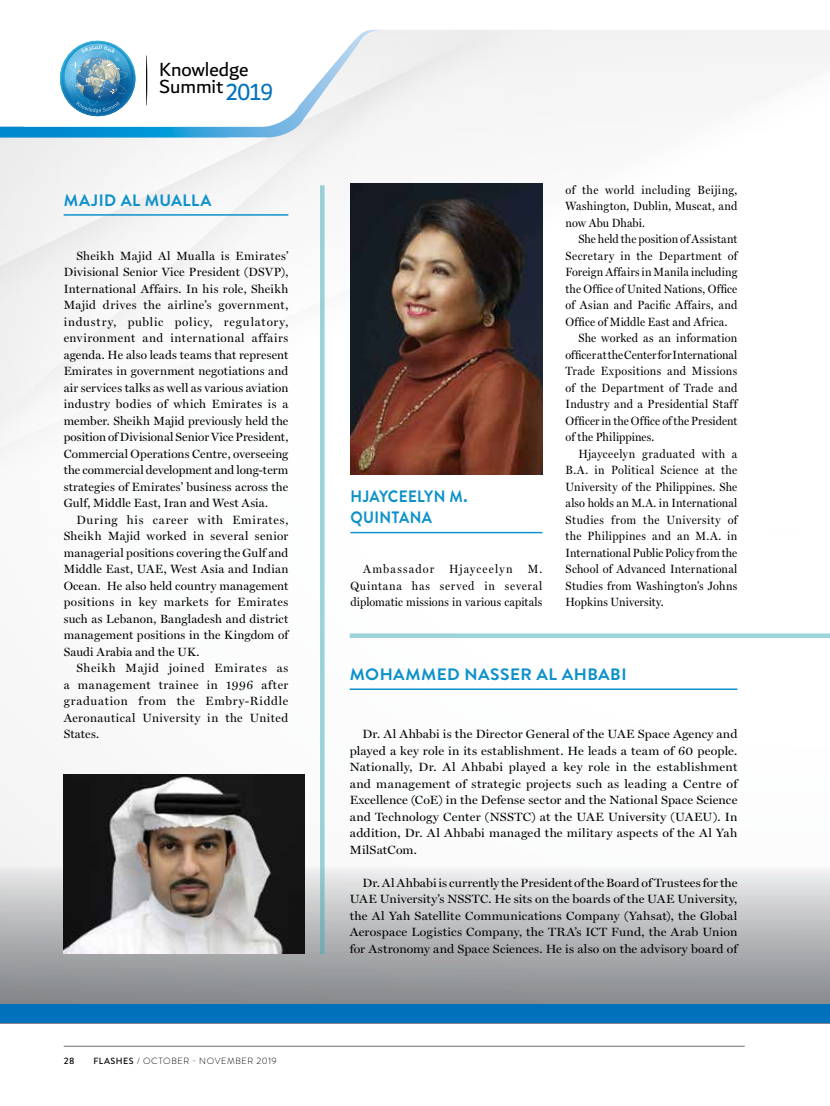
<style>
.page{position:relative;width:830px;height:1106px;background:#fff}
.page>*{position:absolute;margin:0;border:0;box-sizing:border-box;transform-origin:0 0}
.t1{font:20.25px/17.4px "Dubai";letter-spacing:-.005em;color:#000}
.t2{font:700 16.5px "Brandon Text";letter-spacing:.025em;color:#0d91ca;scale:1.05 1}
.t3{font:700 16.5px/21px "Brandon Text";letter-spacing:.025em;color:#0d91ca;scale:.93 1}
.t4{font:700 16.5px "Brandon Text";letter-spacing:.025em;color:#0d91ca}
.t5{font:12px/16.5px "Miller Display";letter-spacing:.02em;color:#000;text-align:justify}
.t6{font:12px/16.5px "Miller Display";letter-spacing:.02em;color:#000;text-align:justify;scale:1.05 1}
.t7{font:12px/16.5px "Miller Display";letter-spacing:.02em;color:#000;text-align:justify;scale:.93 1}
.t8{font:12px "Miller Display";letter-spacing:.045em;color:#000;scale:.93 1}
.t9{font:12px "Miller Display";letter-spacing:-.005em;color:#000;scale:.93 1}
.t10{font:12px "Miller Display";letter-spacing:.04em;color:#000;scale:.93 1}
.t11{font:12px "Miller Display";color:#000;scale:.93 1}
.t12{font:12px "Miller Display";letter-spacing:.105em;color:#000;scale:.93 1}
.t13{font:12px "Miller Display";letter-spacing:.095em;color:#000;scale:.93 1}
.t14{font:300 9px "Brandon Text";letter-spacing:.07em;color:#000}
.t15{font:500 9px "Brandon Text";color:#000}
.s1{font-size:24.75px;color:#0072bc}
.s2{font-weight:500}
</style>
<div class="page">
<hr style="left:64px;top:1046px;width:680px;height:1px;background:#6d6e71">
<img style="left:324px;top:349px;width:219px;height:181px">
<div style="left:0;top:349px;width:76px;height:105px;background:#f5f5f5"></div>
<img style="left:542px;top:218px;width:1px;height:131px">
<div style="left:502px;top:30px;width:73px;height:188px;background:#f5f5f5"></div>
<img style="left:493px;top:30px;width:9px;height:154px">
<img style="left:0;top:30px;width:493px;height:256px">
<div style="left:374px;top:29px;width:46px;height:104px;background:#efefef"></div>
<svg style="left:339px;top:30px;width:46px;height:107px"></svg>
<svg style="left:0;top:30px;width:339px;height:107px"></svg>
<hr style="left:146px;top:55px;width:1px;height:51px;background:#000;border-radius:50%">
<img style="left:0;top:804px;width:829px;height:200px">
<img style="left:350px;top:184px;width:192px;height:290px">
<hr style="left:349px;top:688px;width:388px;height:2px;background:#0d91ca">
<hr style="left:350px;top:532px;width:192px;height:1px;background:#0d91ca">
<svg style="left:320px;top:185px;width:4px;height:769px;background:#97d0d5"></svg>
<div style="left:349px;top:633px;width:480px;height:5px;background:#9ad4d9"></div>
<hr style="left:64px;top:214px;width:224px;height:2px;background:#0d91ca">
<img style="left:64px;top:774px;width:240px;height:180px">
<div style="left:0;top:1004px;width:829px;height:19px;background:#0072bc"></div>
<h1 class="t1" style="left:159px;top:60px;width:115px">Knowledge<br>Summit<span class="s1">2019</span></h1>
<h2 class="t4" style="left:64px;top:188px;width:149px">MAJID AL MUALLA</h2>
<p class="t5" style="left:64px;top:247px;width:226px;text-indent:13px">Sheikh Majid Al Mualla is Emirates’ Divisional Senior Vice President (DSVP), International Affairs. In his role, Sheikh Majid drives the airline’s government, industry, public policy, regulatory, environment and international affairs agenda. He also leads teams that represent Emirates in government negotiations and air services talks as well as various aviation industry bodies of which Emirates is a member. Sheikh Majid previously held the position of Divisional Senior Vice President, Commercial Operations Centre, overseeing the commercial development and long-term strategies of Emirates’ business across the Gulf, Middle East, Iran and West Asia.</p>
<p class="t5" style="left:64px;top:511px;width:226px;text-indent:13px">During his career with Emirates, Sheikh Majid worked in several senior managerial positions covering the Gulf and Middle East, UAE, West Asia and Indian Ocean. He also held country management positions in key markets for Emirates such as Lebanon, Bangladesh and district management positions in the Kingdom of Saudi Arabia and the UK.</p>
<p class="t5" style="left:64px;top:660px;width:226px;text-indent:13px">Sheikh Majid joined Emirates as a management trainee in 1996 after graduation from the Embry-Riddle Aeronautical University in the United States.</p>
<p class="t15" style="left:64px;top:1054px;width:12px">28</p>
<p class="t14" style="left:93px;top:1054px;width:185px"><span class="s2">FLASHES</span> / OCTOBER - NOVEMBER 2019</p>
<h2 class="t3" style="left:350px;top:486px;width:127px">HJAYCEELYN M.<br>QUINTANA</h2>
<p class="t12" style="left:363px;top:562px;width:78px">Ambassador</p>
<p class="t13" style="left:449px;top:562px;width:70px">Hjayceelyn</p>
<p class="t7" style="left:350px;top:561px;width:208px;text-indent:177px">M.<br>Quintana has served in several diplomatic missions in various capitals</p>
<p class="t7" style="left:565px;top:181px;width:186px">of the world including Beijing, Washington, Dublin, Muscat, and now Abu Dhabi.</p>
<p class="t7" style="left:578px;top:231px;width:172px">She held the position of Assistant</p>
<p class="t8" style="left:565px;top:248px;width:186px">Secretary in the Department of</p>
<p class="t7" style="left:565px;top:264px;width:186px">Foreign Affairs in Manila including</p>
<p class="t7" style="left:565px;top:280px;width:186px">the Office of United Nations, Office</p>
<p class="t7" style="left:565px;top:297px;width:186px">of Asian and Pacific Affairs, and</p>
<p class="t7" style="left:565px;top:313px;width:175px">Office of Middle East and Africa.</p>
<p class="t7" style="left:578px;top:330px;width:172px">She worked as an information</p>
<p class="t9" style="left:565px;top:347px;width:186px">officer at the Center for International</p>
<p class="t7" style="left:565px;top:363px;width:186px">Trade Expositions and Missions</p>
<p class="t7" style="left:565px;top:379px;width:186px">of the Department of Trade and</p>
<p class="t7" style="left:565px;top:396px;width:186px">Industry and a Presidential Staff</p>
<p class="t7" style="left:565px;top:412px;width:186px">Officer in the Office of the President</p>
<p class="t11" style="left:565px;top:430px;width:97px">of the Philippines.</p>
<p class="t8" style="left:578px;top:446px;width:172px">Hjayceelyn graduated with a</p>
<p class="t7" style="left:565px;top:462px;width:186px">B.A. in Political Science at the</p>
<p class="t7" style="left:565px;top:478px;width:186px">University of the Philippines. She</p>
<p class="t7" style="left:565px;top:495px;width:186px">also holds an M.A. in International</p>
<p class="t10" style="left:565px;top:512px;width:186px">Studies from the University of</p>
<p class="t8" style="left:565px;top:529px;width:186px">the Philippines and an M.A. in</p>
<p class="t7" style="left:565px;top:544px;width:186px">International Public Policy from the</p>
<p class="t7" style="left:565px;top:561px;width:186px">School of Advanced International</p>
<p class="t7" style="left:565px;top:577px;width:186px">Studies from Washington’s Johns</p>
<p class="t7" style="left:565px;top:594px;width:107px">Hopkins University.</p>
<h2 class="t2" style="left:350px;top:662px;width:265px">MOHAMMED NASSER AL AHBABI</h2>
<p class="t6" style="left:349px;top:726px;width:370px;text-indent:13px">Dr. Al Ahbabi is the Director General of the UAE Space Agency and played a key role in its establishment. He leads a team of 60 people.<br>Nationally, Dr. Al Ahbabi played a key role in the establishment and management of strategic projects such as leading a Centre of Excellence (CoE) in the Defense sector and the National Space Science and Technology Center (NSSTC) at the UAE University (UAEU). In addition, Dr. Al Ahbabi managed the military aspects of the Al Yah MilSatCom.</p>
<p class="t6" style="left:349px;top:874px;width:370px;text-indent:13px">Dr. Al Ahbabi is currently the President of the Board of Trustees for the UAE University’s NSSTC. He sits on the boards of the UAE University, the Al Yah Satellite Communications Company (Yahsat), the Global Aerospace Logistics Company, the TRA’s ICT Fund, the Arab Union for Astronomy and Space Sciences. He is also on the advisory board of</p>
</div>
